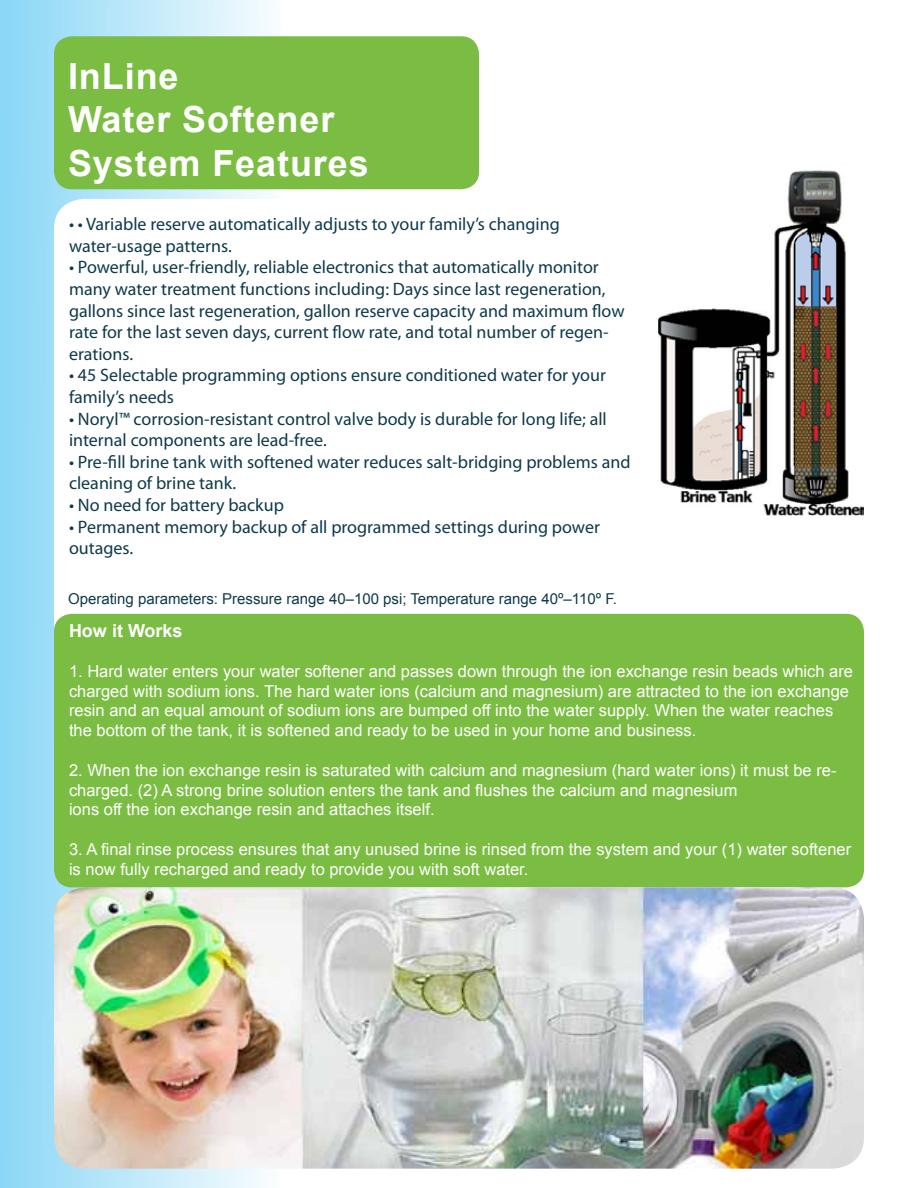
<style>
.page{position:relative;width:918px;height:1188px;background:#fff}
.page>*{position:absolute;margin:0;border:0;box-sizing:border-box;transform-origin:0 0}
.t1{font:700 36px/43.2px "Arial";letter-spacing:.025em;color:#fff}
.t2{font:18px/21.6px "Myriad Pro";color:#0e3a4b}
.t3{font:700 18px "Arial";color:#fff}
.t4{font:16.5px/19.8px "Arial";color:#fff}
.t5{font:15px "Arial";color:#0e3a4b}
</style>
<div class="page">
<div style="left:0;top:0;width:281px;height:1188px;background:linear-gradient(to right,#89d6f6,#fafdfe)"></div>
<div style="left:54px;top:199px;width:808px;height:678px;background:#fff;border-radius:30px"></div>
<div style="left:54px;top:36px;width:425px;height:153px;background:#7bbd42;border-radius:18px"></div>
<div style="left:54px;top:614px;width:810px;height:273px;background:#7bbd42;border-radius:18px"></div>
<img style="left:658px;top:170px;width:206px;height:346px">
<img style="left:54px;top:887px;width:810px;height:282px">
<h1 class="t1" style="left:68px;top:56px;width:302px">InLine<br>Water Softener<br>System Features</h1>
<p class="t2" style="left:69px;top:213px;width:492px">• • Variable reserve automatically adjusts to your family’s changing water-usage patterns.</p>
<p class="t2" style="left:69px;top:256px;width:557px">• Powerful, user-friendly, reliable electronics that automatically monitor many water treatment functions including: Days since last regeneration, gallons since last regeneration, gallon reserve capacity and maximum flow rate for the last seven days, current flow rate, and total number of regen&shy;erations.</p>
<p class="t2" style="left:69px;top:364px;width:538px">• 45 Selectable programming options ensure conditioned water for your family’s needs</p>
<p class="t2" style="left:69px;top:407px;width:539px">• Noryl™ corrosion-resistant control valve body is durable for long life; all internal components are lead-free.</p>
<p class="t2" style="left:69px;top:451px;width:563px">• Pre-fill brine tank with softened water reduces salt-bridging problems and cleaning of brine tank.</p>
<p class="t2" style="left:69px;top:494px;width:216px">• No need for battery backup</p>
<p class="t2" style="left:69px;top:515px;width:532px">• Permanent memory backup of all programmed settings during power outages.</p>
<p class="t5" style="left:68px;top:589px;width:551px">Operating parameters: Pressure range 40–100 psi; Temperature range 40º–110º F.</p>
<p class="t3" style="left:69px;top:619px;width:115px">How it Works</p>
<p class="t4" style="left:69px;top:661px;width:786px">1. Hard water enters your water softener and passes down through the ion exchange resin beads which are charged with sodium ions. The hard water ions (calcium and magnesium) are attracted to the ion exchange resin and an equal amount of sodium ions are bumped off into the water supply. When the water reaches the bottom of the tank, it is softened and ready to be used in your home and business.</p>
<p class="t4" style="left:69px;top:760px;width:769px">2. When the ion exchange resin is saturated with calcium and magnesium (hard water ions) it must be re&shy;charged. (2) A strong brine solution enters the tank and flushes the calcium and magnesium<br>ions off the ion exchange resin and attaches itself.</p>
<p class="t4" style="left:69px;top:839px;width:784px">3. A final rinse process ensures that any unused brine is rinsed from the system and your (1) water softener is now fully recharged and ready to provide you with soft water.</p>
</div>
